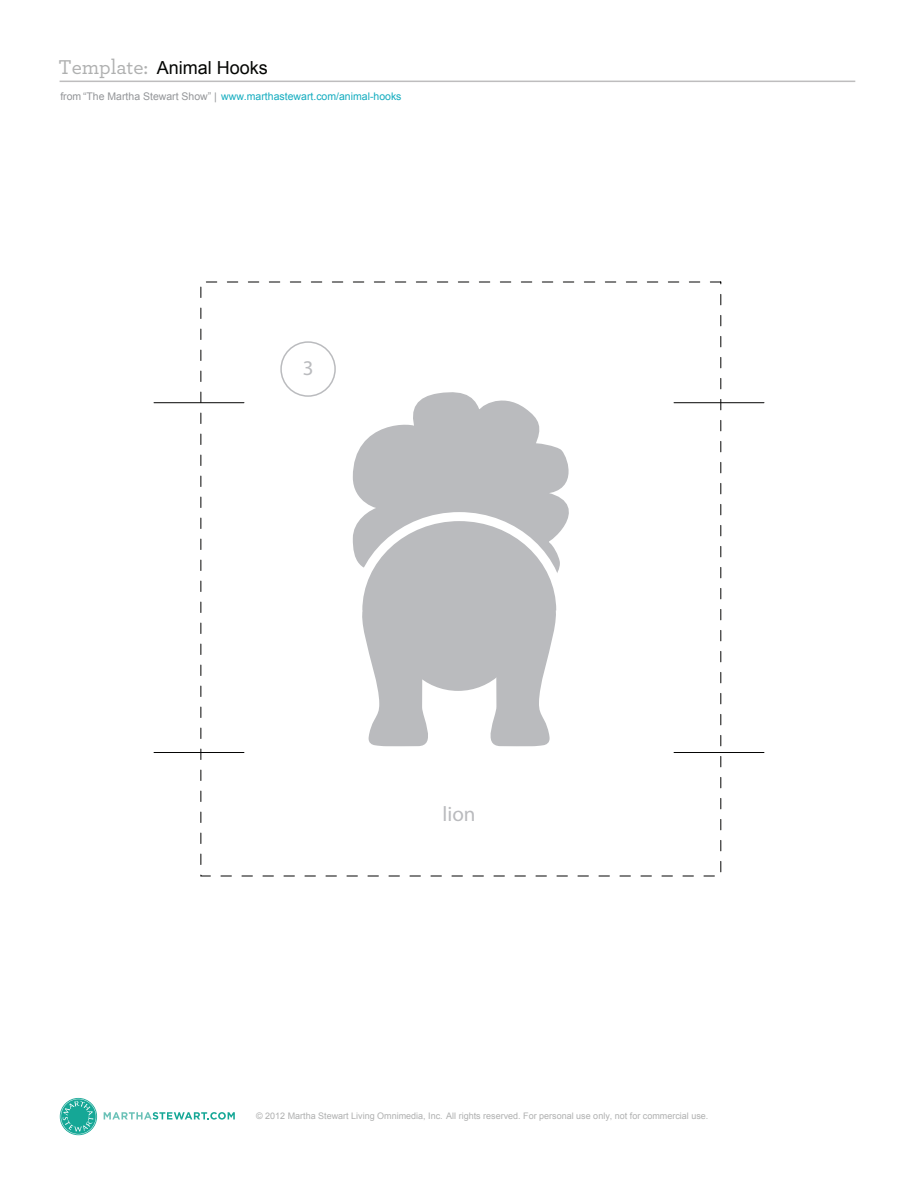
<style>
.page{position:relative;width:918px;height:1188px;background:#fff}
.page>*{position:absolute;margin:0;border:0;box-sizing:border-box;transform-origin:0 0}
.t1{font:21px "Myriad Pro";color:#babbbe}
.t2{font:18px "Arial";color:#040503}
.t3{font:10.5px "Arial";color:#13acbf}
.t4{font:9px "Arial";color:#afb0b0}
.s1{font-family:"Archer";font-size:21px;color:#afb0b0}
.s2{color:#939598}
</style>
<div class="page">
<hr style="left:60px;top:81px;width:795px;height:1px;background:#bebdbe">
<svg style="left:104px;top:1112px;width:131px;height:8px"></svg>
<svg style="left:60px;top:1098px;width:37px;height:37px"></svg>
<svg style="left:61px;top:1099px;width:35px;height:35px"></svg>
<svg style="left:352px;top:392px;width:217px;height:116px"></svg>
<svg style="left:352px;top:508px;width:217px;height:238px"></svg>
<hr style="left:154px;top:402px;width:90px;height:1px;background:#050504">
<hr style="left:674px;top:402px;width:90px;height:1px;background:#050504">
<hr style="left:154px;top:752px;width:90px;height:1px;background:#050504">
<hr style="left:674px;top:752px;width:90px;height:1px;background:#050504">
<div style="left:280px;top:341px;width:56px;height:56px;border:2px solid #babbbe;border-radius:50%"></div>
<h2 class="t2" style="left:58px;top:56px;width:211px"><span class="s1">Template:</span> Animal Hooks</h2>
<p class="t3" style="left:60px;top:89px;width:343px"><span class="s2">from “The Martha Stewart Show” |</span> www.marthastewart.com/animal-hooks</p>
<h1 class="t1" style="left:303px;top:355px;width:12px">3</h1>
<h1 class="t1" style="left:442px;top:801px;width:35px">lion</h1>
<p class="t4" style="left:256px;top:1110px;width:454px">© 2012 Martha Stewart Living Omnimedia, Inc. All rights reserved. For personal use only, not for commercial use.</p>
</div>
